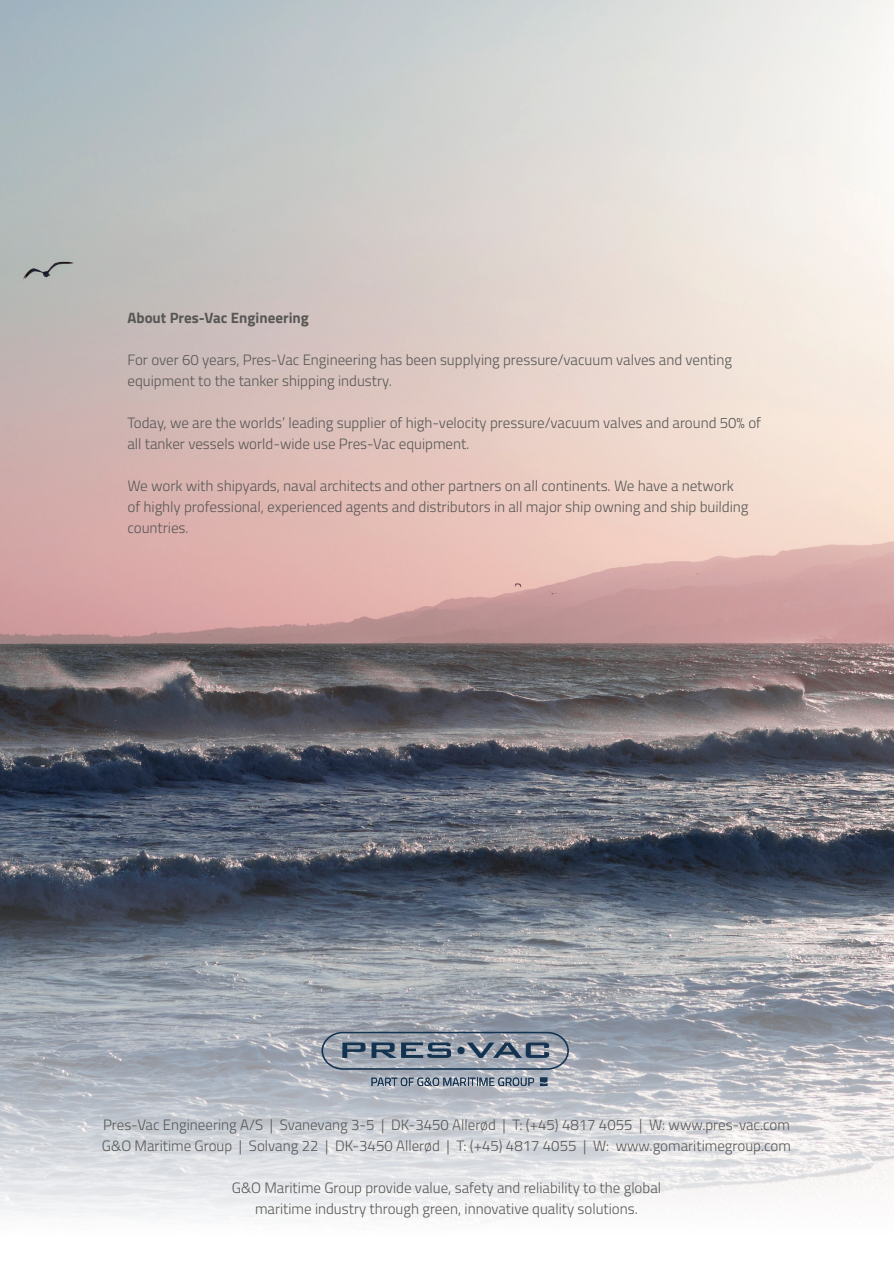
<style>
.page{position:relative;width:894px;height:1265px;background:#fff}
.page>*{position:absolute;margin:0;border:0;box-sizing:border-box;transform-origin:0 0}
.t1{font:700 18px "Titillium";color:#133351}
.t2{font:300 15px/21px "Titillium";color:#575756}
.t3{font:700 15px "Titillium";color:#575756}
.s1{font-weight:300}
</style>
<div class="page">
<img style="left:0;top:0;width:894px;height:730px">
<svg style="left:0;top:730px;width:894px;height:489px;background:#91969f"></svg>
<svg style="left:321px;top:1031px;width:248px;height:38px;background:#85909e"></svg>
<svg style="left:371px;top:1077px;width:163px;height:8px"></svg>
<svg style="left:540px;top:1077px;width:7px;height:8px"></svg>
<p class="t3" style="left:127px;top:306px;width:183px">About Pres-Vac Engineering</p>
<p class="t2" style="left:127px;top:348px;width:606px">For over 60 years, Pres-Vac Engineering has been supplying pressure/vacuum valves and venting equipment to the tanker shipping industry.</p>
<p class="t2" style="left:127px;top:411px;width:635px">Today, we are the worlds’ leading supplier of high-velocity pressure/vacuum valves and around 50% of all tanker vessels world-wide use Pres-Vac equipment.</p>
<p class="t2" style="left:127px;top:474px;width:623px">We work with shipyards, naval architects and other partners on all continents. We have a network of highly professional, experienced agents and distributors in all major ship owning and ship building countries.</p>
<p class="t2" style="left:102px;top:1113px;width:690px">Pres-Vac Engineering A/S | Svanevang 3-5 | DK-3450 Allerød | T: (+45) 4817 4055 | W: www.pres-vac.com<br>G&amp;O Maritime Group | Solvang 22 | DK-3450 Allerød | T: (+45) 4817 4055 | W: www.gomaritimegroup.com</p>
<p class="t2" style="left:232px;top:1176px;width:431px;text-align:center">G&amp;O Maritime Group provide value, safety and reliability to the global maritime industry through green, innovative quality solutions.</p>
<p class="t1" style="left:391px;top:1184px;width:34px">16 <span class="s1">|</span></p>
</div>
